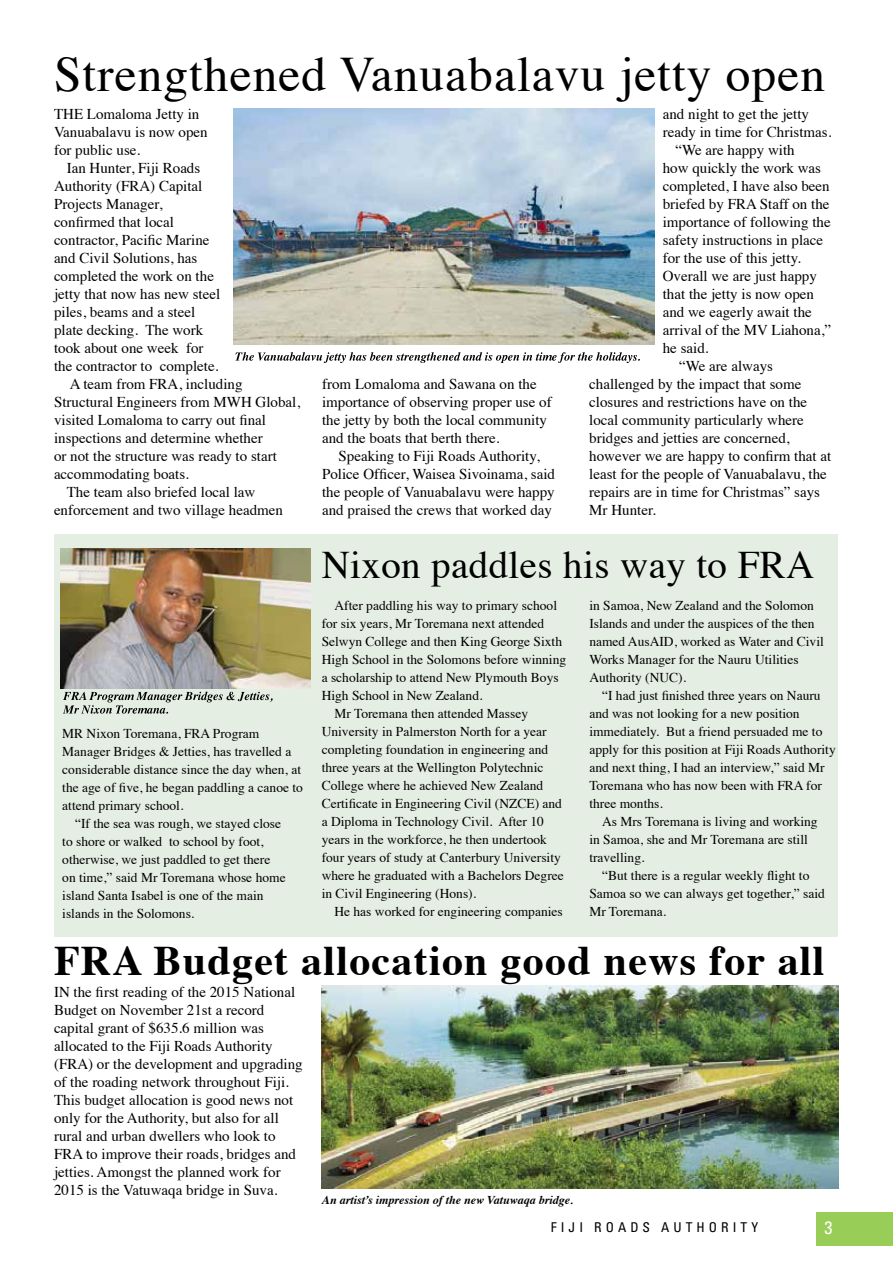
<style>
.page{position:relative;width:893px;height:1263px;background:#fff}
.page>*{position:absolute;margin:0;border:0;box-sizing:border-box;transform-origin:0 0}
.t1{font:49.5px "Times";letter-spacing:.02em;color:#000}
.t2{font:700 42px "Times";letter-spacing:.03em;color:#000}
.t3{font:39px "Times";letter-spacing:.01em;color:#000}
.t4{font:condensed 18px "Univers";color:#fff}
.t5{font:15px/18px "Times";color:#000}
.t6{font:13.5px/18px "Times";color:#000}
.t7{font:condensed 13.5px "Univers";letter-spacing:.3em;color:#000}
.t8{font:italic 700 12px "Times";color:#000}
</style>
<div class="page">
<div style="left:816px;top:1213px;width:77px;height:33px;background:#98ce57"></div>
<div style="left:54px;top:534px;width:783px;height:402px;background:#e5eee3"></div>
<img style="left:61px;top:548px;width:249px;height:141px">
<svg style="left:63px;top:692px;width:210px;height:22px"></svg>
<img style="left:322px;top:986px;width:517px;height:202px">
<img style="left:233px;top:108px;width:421px;height:237px">
<svg style="left:235px;top:352px;width:405px;height:11px"></svg>
<h1 class="t1" style="left:54px;top:28px;width:773px">Strengthened Vanuabalavu jetty open</h1>
<p class="t5" style="left:54px;top:104px;width:155px">The Lomaloma Jetty in<br>Vanuabalavu is now open for public use.</p>
<p class="t5" style="left:67px;top:158px;width:135px">Ian Hunter, Fiji Roads</p>
<p class="t5" style="left:54px;top:176px;width:150px">Authority (FRA) Capital</p>
<p class="t5" style="left:54px;top:194px;width:110px">Projects Manager,</p>
<p class="t5" style="left:54px;top:212px;width:121px">confirmed that local</p>
<p class="t5" style="left:54px;top:230px;width:157px">contractor, Pacific Marine</p>
<p class="t5" style="left:54px;top:248px;width:145px">and Civil Solutions, has</p>
<p class="t5" style="left:54px;top:266px;width:161px">completed the work on the</p>
<p class="t5" style="left:54px;top:284px;width:168px">jetty that now has new steel</p>
<p class="t5" style="left:54px;top:302px;width:143px">piles, beams and a steel</p>
<p class="t5" style="left:54px;top:320px;width:151px">plate decking. The work</p>
<p class="t5" style="left:54px;top:338px;width:151px">took about one week for</p>
<p class="t5" style="left:54px;top:356px;width:166px">the contractor to complete.</p>
<p class="t5" style="left:70px;top:374px;width:174px">A team from FRA, including</p>
<p class="t5" style="left:54px;top:392px;width:248px">Structural Engineers from MWH Global,</p>
<p class="t5" style="left:54px;top:410px;width:214px">visited Lomaloma to carry out final</p>
<p class="t5" style="left:54px;top:428px;width:210px">inspections and determine whether</p>
<p class="t5" style="left:54px;top:446px;width:224px">or not the structure was ready to start</p>
<p class="t5" style="left:54px;top:464px;width:136px">accommodating boats.</p>
<p class="t5" style="left:67px;top:482px;width:190px">The team also briefed local law</p>
<p class="t5" style="left:54px;top:500px;width:231px">enforcement and two village headmen</p>
<p class="t6" style="left:62px;top:723px;width:199px">Mr Nixon Toremana, FRA Program</p>
<p class="t6" style="left:62px;top:741px;width:231px">Manager Bridges &amp; Jetties, has travelled a</p>
<p class="t6" style="left:62px;top:759px;width:240px">considerable distance since the day when, at</p>
<p class="t6" style="left:62px;top:777px;width:242px">the age of five, he began paddling a canoe to</p>
<p class="t6" style="left:62px;top:795px;width:123px">attend primary school.</p>
<p class="t6" style="left:75px;top:813px;width:208px">“If the sea was rough, we stayed close</p>
<p class="t6" style="left:62px;top:831px;width:203px">to shore or walked to school by foot,</p>
<p class="t6" style="left:62px;top:849px;width:210px">otherwise, we just paddled to get there</p>
<p class="t6" style="left:62px;top:867px;width:225px">on time,” said Mr Toremana whose home</p>
<p class="t6" style="left:62px;top:885px;width:203px">island Santa Isabel is one of the main</p>
<p class="t6" style="left:62px;top:903px;width:134px">islands in the Solomons.</p>
<p class="t5" style="left:322px;top:374px;width:231px">from Lomaloma and Sawana on the importance of observing proper use of the jetty by both the local community and the boats that berth there.</p>
<p class="t5" style="left:322px;top:446px;width:234px;text-align:center">Speaking to Fiji Roads Authority, Police Officer, Waisea Sivoinama, said the people of Vanuabalavu were happy and praised the crews that worked day</p>
<p class="t5" style="left:663px;top:104px;width:148px">and night to get the jetty</p>
<p class="t5" style="left:663px;top:122px;width:170px">ready in time for Christmas.</p>
<p class="t5" style="left:675px;top:140px;width:121px">“We are happy with</p>
<p class="t5" style="left:663px;top:158px;width:160px">how quickly the work was</p>
<p class="t5" style="left:663px;top:176px;width:169px">completed, I have also been</p>
<p class="t5" style="left:663px;top:194px;width:168px">briefed by FRA Staff on the</p>
<p class="t5" style="left:663px;top:212px;width:169px">importance of following the</p>
<p class="t5" style="left:663px;top:230px;width:162px">safety instructions in place</p>
<p class="t5" style="left:663px;top:248px;width:140px">for the use of this jetty.</p>
<p class="t5" style="left:663px;top:266px;width:156px">Overall we are just happy</p>
<p class="t5" style="left:663px;top:284px;width:153px">that the jetty is now open</p>
<p class="t5" style="left:663px;top:302px;width:151px">and we eagerly await the</p>
<p class="t5" style="left:663px;top:320px;width:170px">arrival of the MV Liahona,”</p>
<p class="t5" style="left:663px;top:338px;width:47px">he said.</p>
<p class="t5" style="left:679px;top:356px;width:95px">“We are always</p>
<p class="t5" style="left:589px;top:374px;width:214px">challenged by the impact that some</p>
<p class="t5" style="left:589px;top:392px;width:219px">closures and restrictions have on the</p>
<p class="t5" style="left:589px;top:410px;width:216px">local community particularly where</p>
<p class="t5" style="left:589px;top:428px;width:202px">bridges and jetties are concerned,</p>
<p class="t5" style="left:589px;top:446px;width:244px">however we are happy to confirm that at</p>
<p class="t5" style="left:589px;top:464px;width:239px">least for the people of Vanuabalavu, the</p>
<p class="t5" style="left:589px;top:482px;width:232px">repairs are in time for Christmas” says</p>
<p class="t5" style="left:589px;top:500px;width:68px">Mr Hunter.</p>
<h3 class="t3" style="left:322px;top:529px;width:494px">Nixon paddles his way to FRA</h3>
<p class="t6" style="left:334px;top:595px;width:224px">After paddling his way to primary school</p>
<p class="t6" style="left:322px;top:613px;width:224px">for six years, Mr Toremana next attended</p>
<p class="t6" style="left:322px;top:631px;width:242px">Selwyn College and then King George Sixth</p>
<p class="t6" style="left:322px;top:649px;width:246px">High School in the Solomons before winning</p>
<p class="t6" style="left:322px;top:667px;width:238px">a scholarship to attend New Plymouth Boys</p>
<p class="t6" style="left:322px;top:685px;width:162px">High School in New Zealand.</p>
<p class="t6" style="left:334px;top:703px;width:195px">Mr Toremana then attended Massey</p>
<p class="t6" style="left:322px;top:721px;width:226px">University in Palmerston North for a year</p>
<p class="t6" style="left:322px;top:739px;width:228px">completing foundation in engineering and</p>
<p class="t6" style="left:322px;top:757px;width:223px">three years at the Wellington Polytechnic</p>
<p class="t6" style="left:322px;top:775px;width:223px">College where he achieved New Zealand</p>
<p class="t6" style="left:322px;top:793px;width:242px">Certificate in Engineering Civil (NZCE) and</p>
<p class="t6" style="left:322px;top:811px;width:224px">a Diploma in Technology Civil. After 10</p>
<p class="t6" style="left:322px;top:829px;width:227px">years in the workforce, he then undertook</p>
<p class="t6" style="left:322px;top:847px;width:241px">four years of study at Canterbury University</p>
<p class="t6" style="left:322px;top:865px;width:244px">where he graduated with a Bachelors Degree</p>
<p class="t6" style="left:322px;top:883px;width:156px">in Civil Engineering (Hons).</p>
<p class="t6" style="left:334px;top:901px;width:230px">He has worked for engineering companies</p>
<p class="t6" style="left:589px;top:595px;width:236px">in Samoa, New Zealand and the Solomon Islands and under the auspices of the then named AusAID, worked as Water and Civil Works Manager for the Nauru Utilities Authority (NUC).</p>
<p class="t6" style="left:589px;top:685px;width:248px;text-indent:13px">“I had just finished three years on Nauru and was not looking for a new position immediately. But a friend persuaded me to apply for this position at Fiji Roads Authority and next thing, I had an interview,” said Mr Toremana who has now been with FRA for three months.</p>
<p class="t6" style="left:589px;top:811px;width:230px;text-indent:13px">As Mrs Toremana is living and working in Samoa, she and Mr Toremana are still travelling.</p>
<p class="t6" style="left:589px;top:865px;width:237px;text-indent:13px">“But there is a regular weekly flight to<br>Samoa so we can always get together,” said<br>Mr Toremana.</p>
<h2 class="t2" style="left:54px;top:920px;width:772px">FRA Budget allocation good news for all</h2>
<p class="t5" style="left:54px;top:981px;width:250px">In the first reading of the 2015 National Budget on November 21st a record capital grant of $635.6 million was allocated to the Fiji Roads Authority (FRA) or the development and upgrading of the roading network throughout Fiji.<br>This budget allocation is good news not only for the Authority, but also for all rural and urban dwellers who look to FRA to improve their roads, bridges and jetties. Amongst the planned work for 2015 is the Vatuwaqa bridge in Suva.</p>
<p class="t8" style="left:322px;top:1188px;width:253px">An artist’s impression of the new Vatuwaqa bridge.</p>
<p class="t7" style="left:551px;top:1219px;width:209px">FIJI ROADS AUTHORITY</p>
<p class="t4" style="left:824px;top:1216px;width:9px">3</p>
</div>
